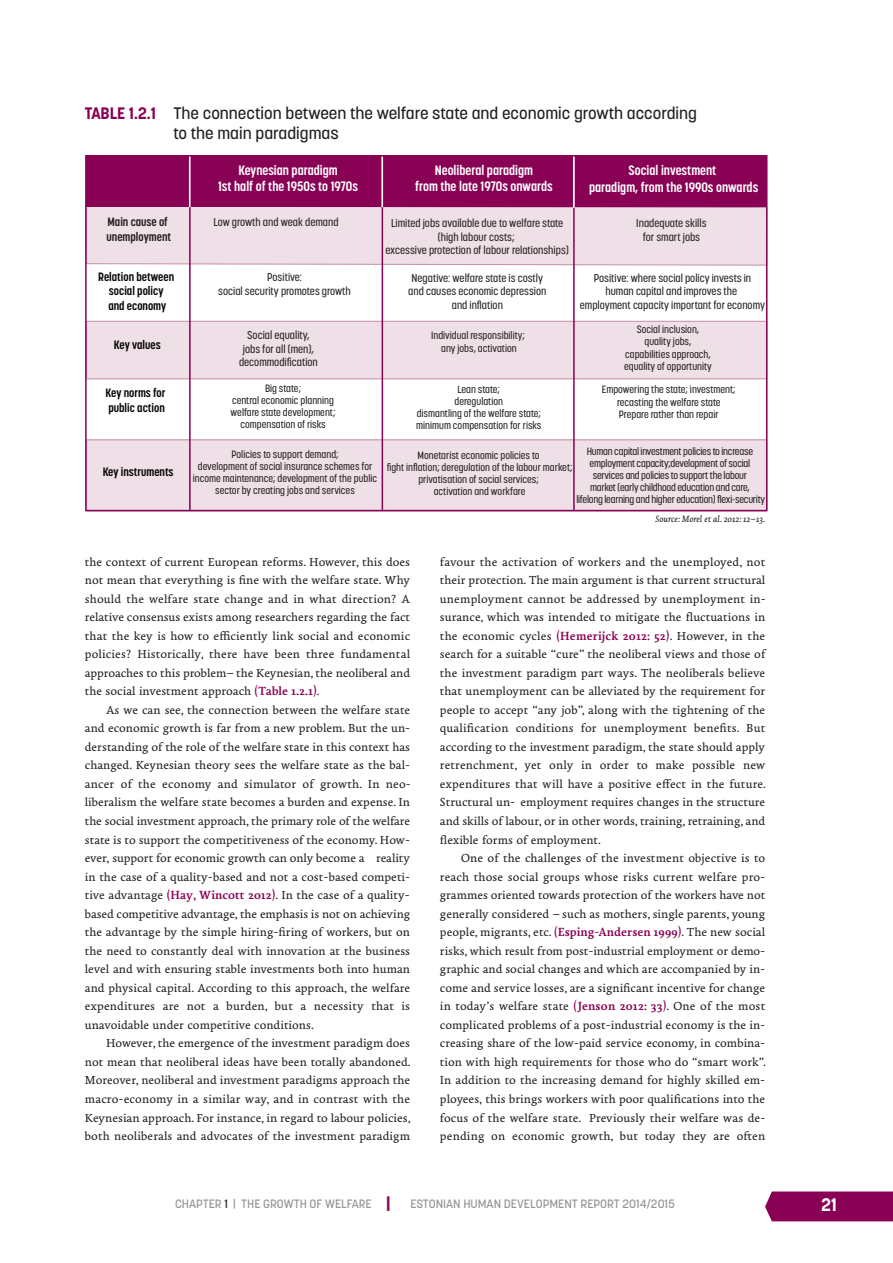
<style>
.page{position:relative;width:893px;height:1263px;background:#fff}
.page>*{position:absolute;margin:0;border:0;box-sizing:border-box;transform-origin:0 0}
.t1{font:700 18px "Korolev";color:#fff}
.t2{font:500 16.5px/19.8px "Korolev";color:#231f20}
.t3{font:13.5px/18.6px "Lemon Serif";color:#231f20;text-align:justify}
.t4{font:700 13.5px/16.2px "Korolev Condensed";color:#fff;text-align:center;scale:1.04 1}
.t5{font:700 12px/14.4px "Korolev Condensed";color:#050504;text-align:center;scale:1.04 1}
.t6{font:500 12px "Korolev";color:#939598}
.t7{font:700 12px/14.4px "Korolev Condensed";color:#231f20;scale:1.04 1}
.t8{font:500 11.25px/13.5px "Korolev Condensed";color:#231f20;text-align:center;scale:1.04 1}
.t9{font:500 10.5px/12px "Korolev Condensed";color:#231f20;text-align:center;scale:1.04 1}
.t10{font:500 10.5px/12px "Korolev Condensed";letter-spacing:-.02em;color:#231f20;text-align:center;scale:1.04 1}
.t11{font:italic 10.5px "Lemon Serif";color:#231f20}
.s1{font-weight:700;color:#890154}
.s2{color:#231f20}
.s3{font-weight:700;font-size:18px;color:#890154}
</style>
<div class="page">
<div style="left:765px;top:1192px;width:127px;height:29px;background:#890154"></div>
<div style="left:86px;top:321px;width:681px;height:58px;background:#efdfe6"></div>
<div style="left:86px;top:321px;width:681px;height:58px;border:1px solid #c68fa9"></div>
<div style="left:86px;top:440px;width:681px;height:71px;background:#efdfe6"></div>
<div style="left:86px;top:440px;width:681px;height:71px;border:1px solid #c68fa9"></div>
<div style="left:88px;top:207px;width:676px;height:59px;background:#efdfe6"></div>
<div style="left:86px;top:156px;width:681px;height:51px;background:#890154"></div>
<hr style="left:382px;top:180px;width:1px;height:331px;background:#890154">
<hr style="left:573px;top:179px;width:2px;height:332px;background:#890154">
<hr style="left:573px;top:156px;width:1px;height:52px;background:#fff">
<hr style="left:381px;top:156px;width:2px;height:51px;background:#fff">
<hr style="left:189px;top:206px;width:2px;height:305px;background:#890154">
<hr style="left:189px;top:154px;width:1px;height:53px;background:#fff">
<div style="left:85px;top:155px;width:682px;height:356px;border:2px solid #890154"></div>
<p class="t2" style="left:173px;top:104px;width:525px;text-indent:-89px"><span class="s1">TABLE 1.2.1</span> The connection between the welfare state and economic growth according to the main paradigmas</p>
<p class="t4" style="left:218px;top:163px;width:136px">Keynesian paradigm<br>1st half of the 1950s to 1970s</p>
<p class="t4" style="left:415px;top:163px;width:134px">Neoliberal paradigm<br>from the late 1970s onwards</p>
<p class="t4" style="left:589px;top:164px;width:164px">Social investment<br>paradigm, from the 1990s onwards</p>
<p class="t8" style="left:214px;top:216px;width:122px">Low growth and weak demand</p>
<p class="t8" style="left:385px;top:217px;width:178px">Limited jobs available due to welfare state (high labour costs;<br>excessive protection of labour relationships)</p>
<p class="t8" style="left:636px;top:217px;width:69px">Inadequate skills for smart jobs</p>
<p class="t8" style="left:218px;top:271px;width:129px">Positive:<br>social security promotes growth</p>
<p class="t8" style="left:580px;top:272px;width:180px">Positive: where social policy invests in human capital and improves the employment capacity important for economy</p>
<p class="t8" style="left:239px;top:330px;width:77px">Social equality, jobs for all (men), decommodification</p>
<p class="t9" style="left:624px;top:323px;width:86px;line-height:12.6px">Social inclusion, quality jobs, capabilities approach, equality of opportunity</p>
<p class="t7" style="left:107px;top:216px;width:64px">Main cause of unemployment</p>
<p class="t5" style="left:98px;top:271px;width:75px">Relation between social policy<br>and economy</p>
<p class="t8" style="left:408px;top:272px;width:134px">Negative: welfare state is costly and causes economic depression and inflation</p>
<p class="t5" style="left:114px;top:338px;width:47px">Key values</p>
<p class="t5" style="left:106px;top:387px;width:59px;text-align:left">Key norms for public action</p>
<p class="t9" style="left:431px;top:330px;width:92px;line-height:12.6px">Individual responsibility; any jobs, activation</p>
<p class="t9" style="left:231px;top:383px;width:102px">Big state;<br>central economic planning welfare state development; compensation of risks</p>
<p class="t9" style="left:416px;top:384px;width:122px">Lean state;<br>deregulation<br>dismantling of the welfare state; minimum compensation for risks</p>
<p class="t9" style="left:602px;top:384px;width:130px;line-height:12.6px">Empowering the state; investment; recasting the welfare state<br>Prepare rather than repair</p>
<p class="t10" style="left:576px;top:447px;width:183px">Human capital investment policies to increase employment capacity;development of social services and policies to support the labour<br>market (early childhood education and care, lifelong learning and higher education) flexi-security</p>
<p class="t9" style="left:193px;top:449px;width:179px">Policies to support demand;<br>development of social insurance schemes for income maintenance; development of the public sector by creating jobs and services</p>
<p class="t9" style="left:387px;top:450px;width:180px">Monetarist economic policies to<br>fight inflation; deregulation of the labour market; privatisation of social services;<br>activation and workfare</p>
<p class="t5" style="left:103px;top:466px;width:70px">Key instruments</p>
<p class="t3" style="left:85px;top:553px;width:327px">the context of current European reforms. However, this does not mean that everything is fine with the welfare state. Why should the welfare state change and in what direction? A relative consensus exists among researchers regarding the fact that the key is how to efficiently link social and economic policies? Historically, there have been three fundamental approaches to this problem– the Keynesian, the neoliberal and the social investment approach <span class="s1">(Table 1.2.1)</span>.</p>
<p class="t3" style="left:85px;top:702px;width:327px;text-indent:21px">As we can see, the connection between the welfare state and economic growth is far from a new problem. But the un&shy;derstanding of the role of the welfare state in this context has changed. Keynesian theory sees the welfare state as the bal&shy;ancer of the economy and simulator of growth. In neo&shy;liberalism the welfare state becomes a burden and expense. In the social investment approach, the primary role of the welfare state is to support the competitiveness of the economy. How&shy;ever, support for economic growth can only become a reality in the case of a quality-based and not a cost-based competi&shy;tive advantage <span class="s1">(Hay, Wincott 2012)</span>. In the case of a quality&shy;based competitive advantage, the emphasis is not on achieving the advantage by the simple hiring-firing of workers, but on the need to constantly deal with innovation at the business level and with ensuring stable investments both into human and physical capital. According to this approach, the welfare expenditures are not a burden, but a necessity that is unavoidable under competitive conditions.</p>
<p class="t3" style="left:85px;top:1035px;width:327px;text-indent:21px">However, the emergence of the investment paradigm does not mean that neoliberal ideas have been totally abandoned.<br>Moreover, neoliberal and investment paradigms approach the macro-economy in a similar way, and in contrast with the Keynesian approach. For instance, in regard to labour policies, both neoliberals and advocates of the investment paradigm</p>
<p class="t11" style="left:655px;top:515px;width:112px">Source: Morel et al. 2012: 12–13.</p>
<p class="t3" style="left:440px;top:553px;width:327px">favour the activation of workers and the unemployed, not their protection. The main argument is that current structural unemployment cannot be addressed by unemployment in&shy;surance, which was intended to mitigate the fluctuations in the economic cycles <span class="s1">(Hemerijck 2012: 52)</span>. However, in the search for a suitable “cure” the neoliberal views and those of the investment paradigm part ways. The neoliberals believe that unemployment can be alleviated by the requirement for people to accept “any job”, along with the tightening of the qualification conditions for unemployment benefits. But according to the investment paradigm, the state should apply retrenchment, yet only in order to make possible new expenditures that will have a positive effect in the future.<br>Structural un- employment requires changes in the structure and skills of labour, or in other words, training, retraining, and flexible forms of employment.</p>
<p class="t3" style="left:440px;top:850px;width:327px;text-indent:21px">One of the challenges of the investment objective is to reach those social groups whose risks current welfare pro&shy;grammes oriented towards protection of the workers have not generally considered – such as mothers, single parents, young people, migrants, etc. <span class="s1">(Esping-Andersen 1999)</span>. The new social risks, which result from post-industrial employment or demo&shy;graphic and social changes and which are accompanied by in&shy;come and service losses, are a significant incentive for change in today’s welfare state <span class="s1">(Jenson 2012: 33)</span>. One of the most complicated problems of a post-industrial economy is the in&shy;creasing share of the low-paid service economy, in combina&shy;tion with high requirements for those who do “smart work”.<br>In addition to the increasing demand for highly skilled em&shy;ployees, this brings workers with poor qualifications into the focus of the welfare state. Previously their welfare was de&shy;pending on economic growth, but today they are often</p>
<p class="t6" style="left:175px;top:1199px;width:501px">CHAPTER <span class="s2">1</span> | THE GROWTH OF WELFARE <span class="s3">|</span> ESTONIAN HUMAN DEVELOPMENT REPORT 2014/2015</p>
<h1 class="t1" style="left:821px;top:1198px;width:17px">21</h1>
</div>
